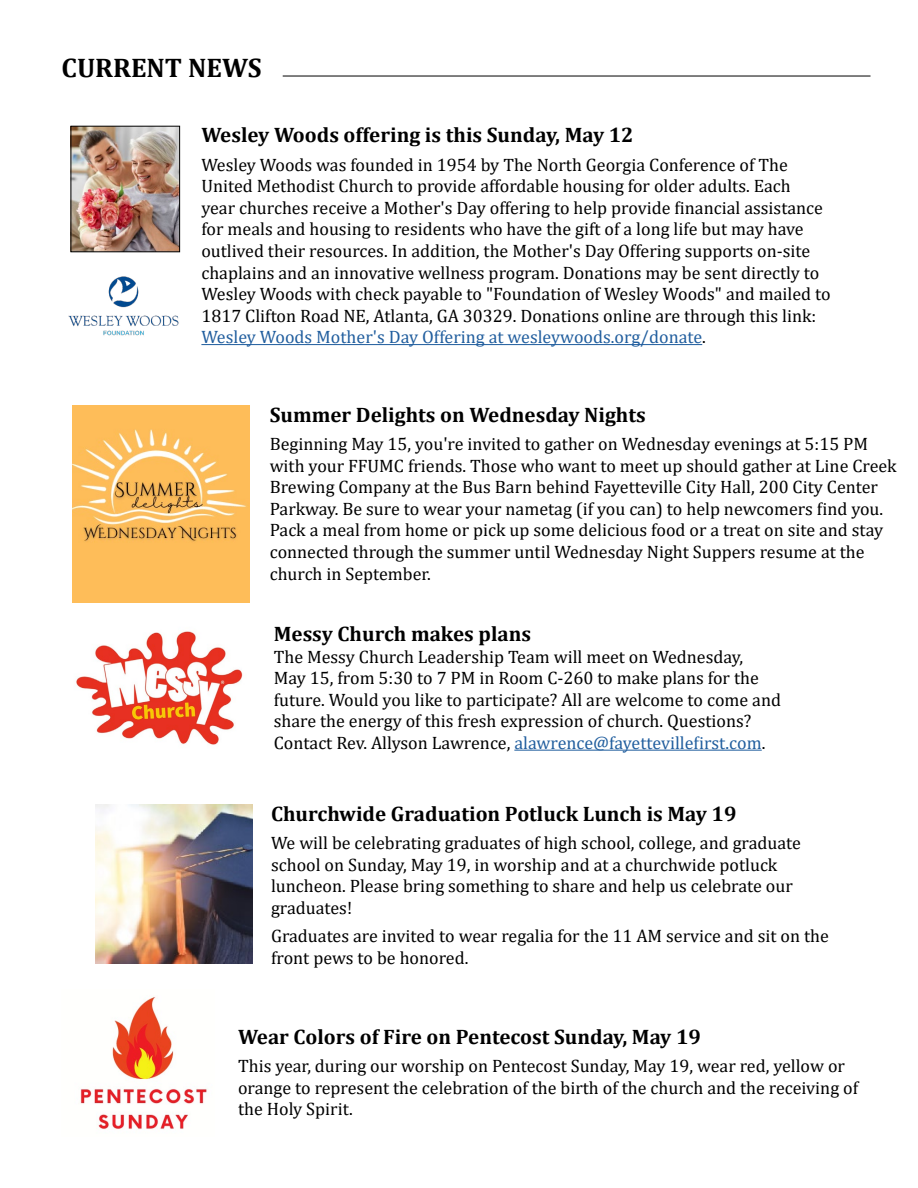
<style>
.page{position:relative;width:918px;height:1188px;background:#fff}
.page>*{position:absolute;margin:0;border:0;box-sizing:border-box;transform-origin:0 0}
.t1{font:700 27px "Cambria";color:#000}
.t2{font:700 21px "Cambria";color:#000}
.t3{font:18px/21.6px "Cambria";color:#000}
.s1{color:#215e9e}
</style>
<div class="page">
<hr style="left:283px;top:76px;width:588px;height:1px;background:#000">
<hr style="left:514px;top:750px;width:248px;height:1px;background:#215e9e">
<img style="left:76px;top:631px;width:167px;height:114px">
<img style="left:72px;top:405px;width:177px;height:198px">
<hr style="left:201px;top:344px;width:501px;height:1px;background:#215e9e">
<img style="left:73px;top:128px;width:105px;height:122px">
<div style="left:71px;top:126px;width:109px;height:126px;border:1px solid #000"></div>
<img style="left:68px;top:276px;width:111px;height:60px">
<img style="left:95px;top:804px;width:158px;height:160px">
<img style="left:80px;top:997px;width:127px;height:133px">
<h1 class="t1" style="left:62px;top:48px;width:202px">CURRENT NEWS</h1>
<p class="t2" style="left:201px;top:120px;width:434px">Wesley Woods offering is this Sunday, May 12</p>
<p class="t3" style="left:201px;top:154px;width:631px">Wesley Woods was founded in 1954 by The North Georgia Conference of The United Methodist Church to provide affordable housing for older adults. Each<br>year churches receive a Mother's Day offering to help provide financial assistance for meals and housing to residents who have the gift of a long life but may have outlived their resources. In addition, the Mother's Day Offering supports on-site chaplains and an innovative wellness program. Donations may be sent directly to Wesley Woods with check payable to "Foundation of Wesley Woods" and mailed to 1817 Clifton Road NE, Atlanta, GA 30329. Donations online are through this link:<br><span class="s1">Wesley Woods Mother's Day Offering at wesleywoods.org/donate</span>.</p>
<p class="t2" style="left:270px;top:400px;width:378px">Summer Delights on Wednesday Nights</p>
<p class="t3" style="left:270px;top:433px;width:629px">Beginning May 15, you're invited to gather on Wednesday evenings at 5:15 PM with your FFUMC friends. Those who want to meet up should gather at Line Creek Brewing Company at the Bus Barn behind Fayetteville City Hall, 200 City Center Parkway. Be sure to wear your nametag (if you can) to help newcomers find you.<br>Pack a meal from home or pick up some delicious food or a treat on site and stay connected through the summer until Wednesday Night Suppers resume at the church in September.</p>
<p class="t2" style="left:274px;top:619px;width:259px">Messy Church makes plans</p>
<p class="t3" style="left:274px;top:646px;width:509px">The Messy Church Leadership Team will meet on Wednesday,<br>May 15, from 5:30 to 7 PM in Room C-260 to make plans for the future. Would you like to participate? All are welcome to come and share the energy of this fresh expression of church. Questions?<br>Contact Rev. Allyson Lawrence, <span class="s1">alawrence@fayettevillefirst.com</span>.</p>
<p class="t2" style="left:271px;top:799px;width:467px">Churchwide Graduation Potluck Lunch is May 19</p>
<p class="t3" style="left:271px;top:832px;width:531px">We will be celebrating graduates of high school, college, and graduate school on Sunday, May 19, in worship and at a churchwide potluck luncheon. Please bring something to share and help us celebrate our graduates!</p>
<p class="t3" style="left:271px;top:925px;width:559px">Graduates are invited to wear regalia for the 11 AM service and sit on the front pews to be honored.</p>
<p class="t2" style="left:238px;top:1022px;width:464px">Wear Colors of Fire on Pentecost Sunday, May 19</p>
<p class="t3" style="left:238px;top:1055px;width:622px">This year, during our worship on Pentecost Sunday, May 19, wear red, yellow or orange to represent the celebration of the birth of the church and the receiving of the Holy Spirit.</p>
</div>
